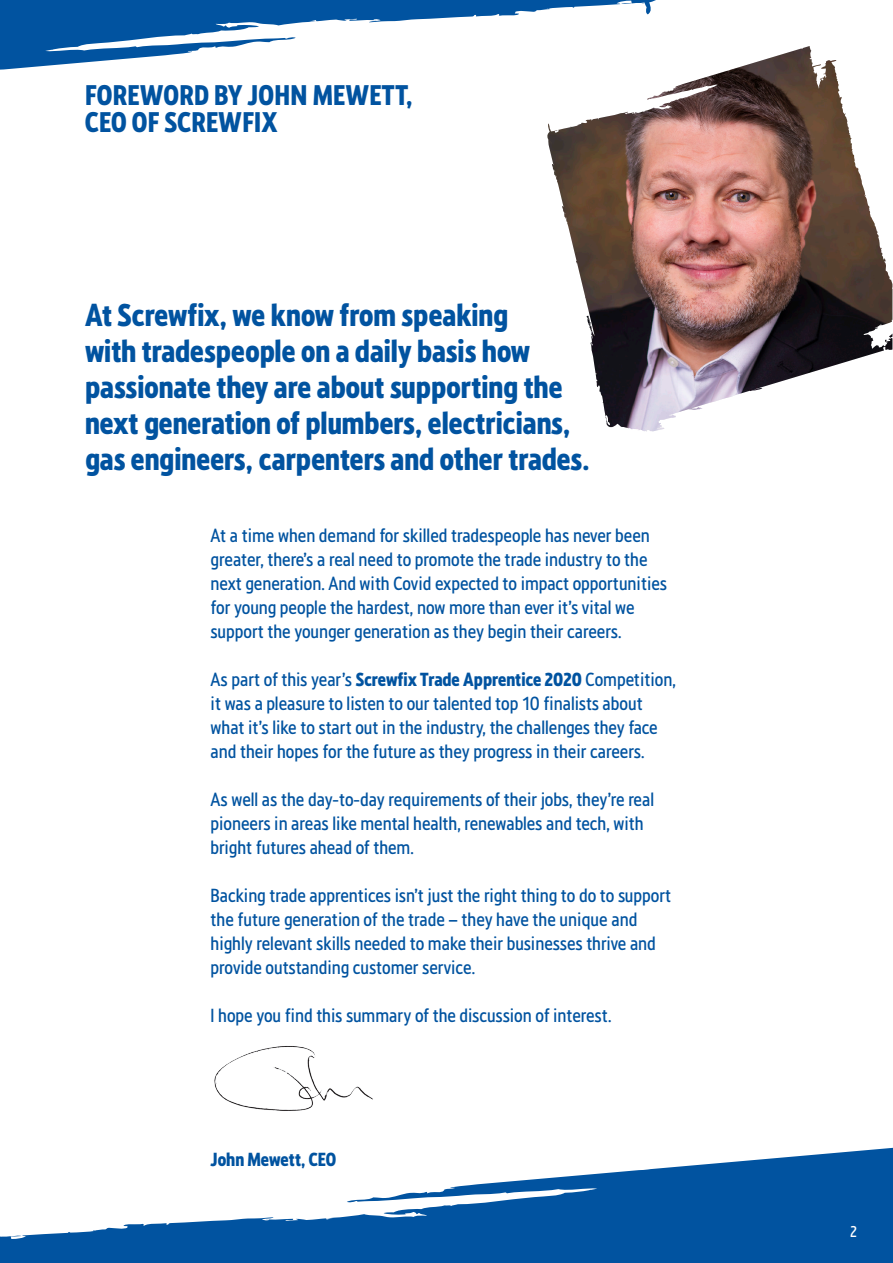
<style>
.page{position:relative;width:893px;height:1263px;background:#fff}
.page>*{position:absolute;margin:0;border:0;box-sizing:border-box;transform-origin:0 0}
.t1{font:700 30px/36px "Screwfix";color:#0153a0}
.t2{font:700 27px/27px "Screwfix";letter-spacing:.01em;color:#0153a0}
.t3{font:18px/24px "Screwfix";color:#0153a0}
.t4{font:700 18px "Screwfix";color:#0153a0}
.t5{font:15px "Screwfix";color:#fff}
.s1{font-weight:700}
</style>
<div class="page">
<svg style="left:0;top:1147px;width:893px;height:116px;fill:#0153a0"></svg>
<svg style="left:0;top:0;width:656px;height:70px"></svg>
<img style="left:547px;top:46px;width:346px;height:386px">
<img style="left:551px;top:48px;width:252px;height:85px">
<img style="left:214px;top:1046px;width:159px;height:65px">
<h2 class="t2" style="left:85px;top:81px;width:329px">FOREWORD BY JOHN MEWETT,<br>CEO OF SCREWFIX</h2>
<h1 class="t1" style="left:85px;top:296px;width:506px">At Screwfix, we know from speaking<br>with tradespeople on a daily basis how passionate they are about supporting the next generation of plumbers, electricians, gas engineers, carpenters and other trades.</h1>
<p class="t3" style="left:211px;top:522px;width:458px">At a time when demand for skilled tradespeople has never been greater, there’s a real need to promote the trade industry to the next generation. And with Covid expected to impact opportunities for young people the hardest, now more than ever it’s vital we support the younger generation as they begin their careers.</p>
<p class="t3" style="left:211px;top:666px;width:467px">As part of this year’s <span class="s1">Screwfix Trade Apprentice 2020</span> Competition, it was a pleasure to listen to our talented top 10 finalists about what it’s like to start out in the industry, the challenges they face and their hopes for the future as they progress in their careers.</p>
<p class="t3" style="left:211px;top:786px;width:445px">As well as the day-to-day requirements of their jobs, they’re real pioneers in areas like mental health, renewables and tech, with bright futures ahead of them.</p>
<p class="t3" style="left:211px;top:882px;width:462px">Backing trade apprentices isn’t just the right thing to do to support the future generation of the trade – they have the unique and highly relevant skills needed to make their businesses thrive and provide outstanding customer service.</p>
<p class="t3" style="left:211px;top:1002px;width:402px">I hope you find this summary of the discussion of interest.</p>
<p class="t4" style="left:211px;top:1147px;width:127px">John Mewett, CEO</p>
<p class="t5" style="left:850px;top:1221px;width:8px">2</p>
</div>
